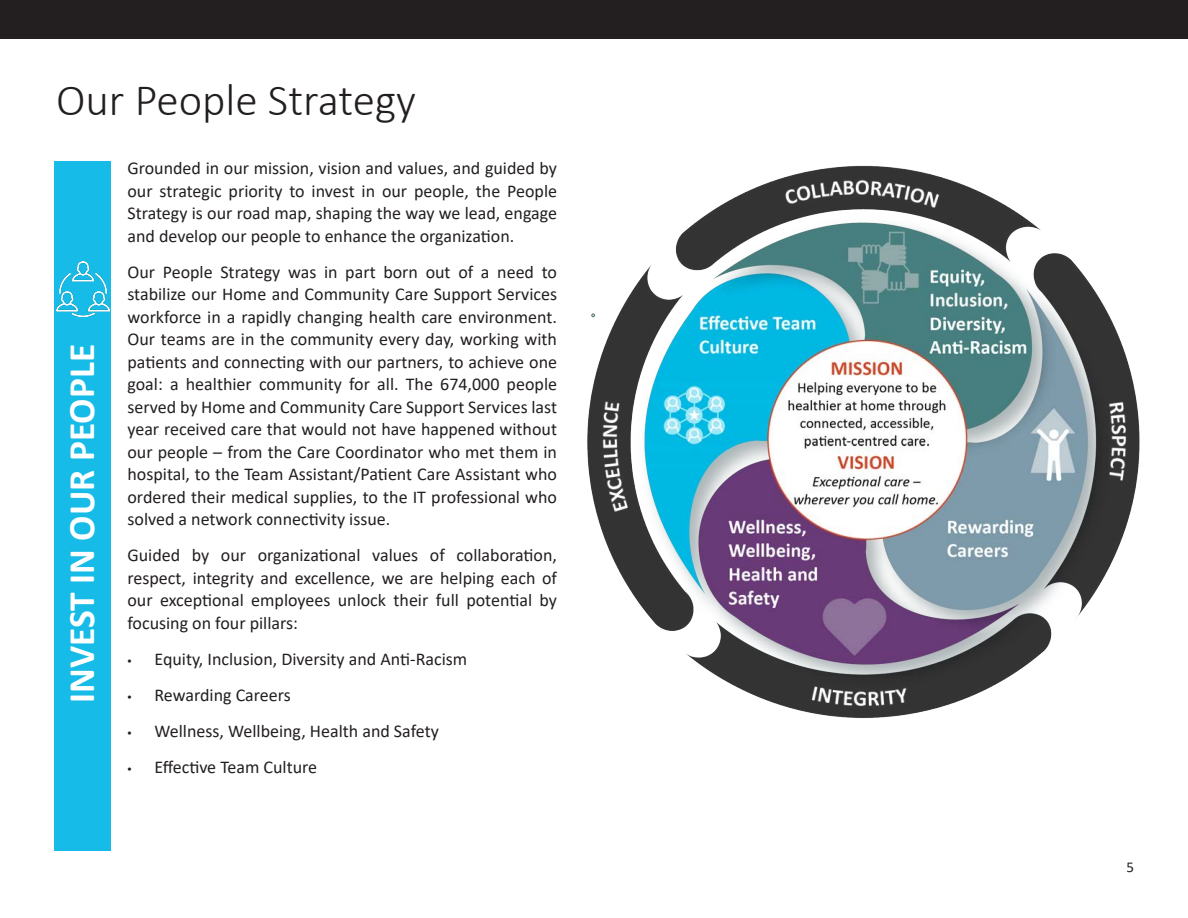
<style>
.page{position:relative;width:1188px;height:918px;background:#fff}
.page>*{position:absolute;margin:0;border:0;box-sizing:border-box;transform-origin:0 0}
.TOC-SectionHeading{font:300 45px "Calibri";color:#231f20}
.Body_copy{font:700 37.5px "Calibri";color:#fff}
.Body_copy-2{font:18px/22.5px "Calibri";color:#231f20;text-align:justify}
.t1{font:15px "Calibri";color:#231f20}
.s1{font-family:"Myriad Pro";font-size:15px}
</style>
<div class="page">
<div style="left:0;top:0;width:1188px;height:39px;background:#231f20"></div>
<div style="left:54px;top:161px;width:56px;height:689px;background:#16bbe7"></div>
<img style="left:56px;top:261px;width:53px;height:55px">
<img style="left:587px;top:165px;width:553px;height:553px">
<p class="TOC-SectionHeading" style="left:56px;top:72px;width:361px">Our People Strategy</p>
<p class="Body_copy-2" style="left:127px;top:156px;width:431px">Grounded in our mission, vision and values, and guided by our strategic priority to invest in our people, the People Strategy is our road map, shaping the way we lead, engage and develop our people to enhance the organization.</p>
<p class="Body_copy-2" style="left:127px;top:260px;width:431px">Our People Strategy was in part born out of a need to stabilize our Home and Community Care Support Services workforce in a rapidly changing health care environment.<br>Our teams are in the community every day, working with patients and connecting with our partners, to achieve one goal: a healthier community for all. The 674,000 people served by Home and Community Care Support Services last year received care that would not have happened without our people – from the Care Coordinator who met them in hospital, to the Team Assistant/Patient Care Assistant who ordered their medical supplies, to the IT professional who solved a network connectivity issue.</p>
<p class="Body_copy-2" style="left:127px;top:543px;width:431px">Guided by our organizational values of collaboration, respect, integrity and excellence, we are helping each of our exceptional employees unlock their full potential by focusing on four pillars:</p>
<p class="Body_copy-2" style="left:127px;top:647px;width:341px"><span class="s1">•</span> Equity, Inclusion, Diversity and Anti-Racism</p>
<p class="Body_copy-2" style="left:127px;top:683px;width:165px"><span class="s1">•</span> Rewarding Careers</p>
<p class="Body_copy-2" style="left:127px;top:719px;width:313px"><span class="s1">•</span> Wellness, Wellbeing, Health and Safety</p>
<p class="Body_copy-2" style="left:127px;top:755px;width:191px"><span class="s1">•</span> Effective Team Culture</p>
<p class="Body_copy" style="left:55px;top:703px;width:360px;rotate:-90deg">INVEST IN OUR PEOPLE</p>
<p class="t1" style="left:1126px;top:856px;width:9px">5</p>
</div>
